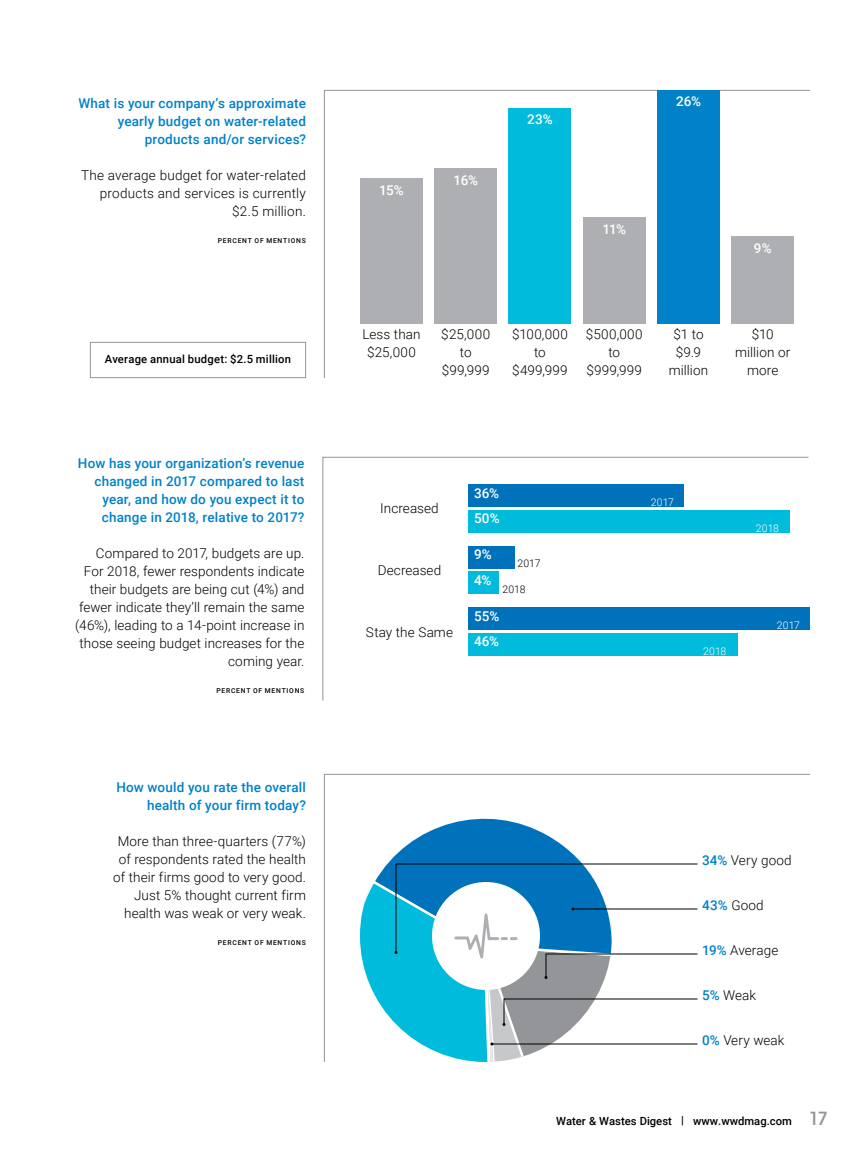
<style>
.page{position:relative;width:864px;height:1161px;background:#fff}
.page>*{position:absolute;margin:0;border:0;box-sizing:border-box;transform-origin:0 0}
.t1{font:300 13.5px/18px "Roboto";letter-spacing:.005em;color:#000;text-align:center}
.t2{font:500 13.5px/18px "Roboto";letter-spacing:.01em;color:#0081c8;text-align:right}
.t3{font:500 13.5px "Roboto";letter-spacing:.005em;color:#fff}
.t4{font:500 11.25px "Roboto";color:#000}
.t5{font:500 11.25px "Roboto";letter-spacing:.02em;color:#000}
.t6{font:300 10.5px "Roboto";letter-spacing:.01em;color:#fff}
.t7{font:300 10.5px "Roboto";letter-spacing:.01em;color:#000}
.t8{font:500 6.75px "Roboto";letter-spacing:.115em;color:#000}
.s1{font-weight:500;color:#0081c8}
.s2{font-family:"ITC Avant Garde Std";font-size:18px;color:#939598}
</style>
<div class="page">
<svg style="left:324px;top:774px;width:486px;height:288px"></svg>
<svg style="left:324px;top:90px;width:486px;height:288px"></svg>
<div style="left:360px;top:179px;width:63px;height:145px;background:#adafb2"></div>
<div style="left:434px;top:169px;width:63px;height:155px;background:#adafb2"></div>
<div style="left:508px;top:108px;width:64px;height:216px;background:#00bbdb"></div>
<div style="left:583px;top:217px;width:63px;height:107px;background:#adafb2"></div>
<div style="left:657px;top:90px;width:63px;height:234px;background:#0081c8"></div>
<div style="left:731px;top:237px;width:63px;height:87px;background:#adafb2"></div>
<div style="left:90px;top:342px;width:216px;height:36px;border:1px solid #939598"></div>
<svg style="left:322px;top:457px;width:487px;height:244px"></svg>
<div style="left:468px;top:484px;width:216px;height:23px;background:#0072bc"></div>
<div style="left:468px;top:546px;width:46px;height:22px;background:#0072bc"></div>
<div style="left:468px;top:608px;width:342px;height:22px;background:#0072bc"></div>
<div style="left:468px;top:510px;width:321px;height:22px;background:#00bbdb"></div>
<div style="left:468px;top:572px;width:31px;height:22px;background:#00bbdb"></div>
<div style="left:468px;top:633px;width:270px;height:22px;background:#00bbdb"></div>
<svg style="left:360px;top:810px;width:338px;height:252px"></svg>
<p class="t2" style="left:78px;top:94px;width:229px">What is your company’s approximate yearly budget on water-related products and/or services?</p>
<p class="t1" style="left:81px;top:166px;width:226px;text-align:right">The average budget for water-related products and services is currently $2.5 million.</p>
<p class="t8" style="left:218px;top:236px;width:90px">PERCENT OF MENTIONS</p>
<p class="t5" style="left:105px;top:351px;width:188px">Average annual budget: $2.5 million</p>
<p class="t2" style="left:78px;top:454px;width:228px">How has your organization’s revenue changed in 2017 compared to last year, and how do you expect it to change in 2018, relative to 2017?</p>
<p class="t1" style="left:75px;top:544px;width:231px;text-align:right">Compared to 2017, budgets are up.<br>For 2018, fewer respondents indicate their budgets are being cut (4%) and fewer indicate they’ll remain the same (46%), leading to a 14-point increase in those seeing budget increases for the coming year.</p>
<p class="t8" style="left:216px;top:686px;width:90px">PERCENT OF MENTIONS</p>
<p class="t2" style="left:116px;top:778px;width:191px">How would you rate the overall health of your firm today?</p>
<p class="t1" style="left:113px;top:832px;width:194px;text-align:right">More than three-quarters (77%) of respondents rated the health of their firms good to very good.<br>Just 5% thought current firm health was weak or very weak.</p>
<p class="t8" style="left:218px;top:938px;width:90px">PERCENT OF MENTIONS</p>
<p class="t3" style="left:379px;top:180px;width:26px">15%</p>
<p class="t3" style="left:454px;top:171px;width:26px">16%</p>
<p class="t3" style="left:527px;top:110px;width:27px">23%</p>
<p class="t3" style="left:602px;top:219px;width:25px">11%</p>
<p class="t3" style="left:676px;top:92px;width:26px">26%</p>
<p class="t3" style="left:754px;top:239px;width:19px">9%</p>
<p class="t1" style="left:362px;top:324px;width:60px">Less than $25,000</p>
<p class="t1" style="left:441px;top:324px;width:50px">$25,000 to $99,999</p>
<p class="t1" style="left:512px;top:324px;width:57px">$100,000 to $499,999</p>
<p class="t1" style="left:586px;top:324px;width:58px">$500,000 to $999,999</p>
<p class="t1" style="left:669px;top:324px;width:41px">$1 to $9.9 million</p>
<p class="t1" style="left:735px;top:324px;width:57px">$10 million or more</p>
<p class="t1" style="left:380px;top:499px;width:60px">Increased</p>
<p class="t3" style="left:474px;top:483px;width:26px">36%</p>
<p class="t3" style="left:474px;top:509px;width:27px">50%</p>
<p class="t6" style="left:651px;top:495px;width:25px">2017</p>
<p class="t6" style="left:756px;top:521px;width:25px">2018</p>
<p class="t1" style="left:378px;top:561px;width:65px">Decreased</p>
<p class="t3" style="left:474px;top:545px;width:19px">9%</p>
<p class="t3" style="left:474px;top:570px;width:19px">4%</p>
<p class="t7" style="left:517px;top:556px;width:25px">2017</p>
<p class="t7" style="left:502px;top:582px;width:25px">2018</p>
<p class="t1" style="left:366px;top:622px;width:89px">Stay the Same</p>
<p class="t3" style="left:474px;top:606px;width:27px">55%</p>
<p class="t3" style="left:474px;top:632px;width:27px">46%</p>
<p class="t6" style="left:703px;top:644px;width:25px">2018</p>
<p class="t6" style="left:777px;top:618px;width:25px">2017</p>
<p class="t1" style="left:702px;top:851px;width:91px"><span class="s1">34%</span> Very good</p>
<p class="t1" style="left:702px;top:896px;width:63px"><span class="s1">43%</span> Good</p>
<p class="t1" style="left:702px;top:941px;width:78px"><span class="s1">19%</span> Average</p>
<p class="t1" style="left:702px;top:986px;width:56px"><span class="s1">5%</span> Weak</p>
<p class="t1" style="left:702px;top:1031px;width:84px"><span class="s1">0%</span> Very weak</p>
<p class="t4" style="left:556px;top:1113px;width:273px">Water &amp; Wastes Digest | www.wwdmag.com <span class="s2">17</span></p>
</div>
